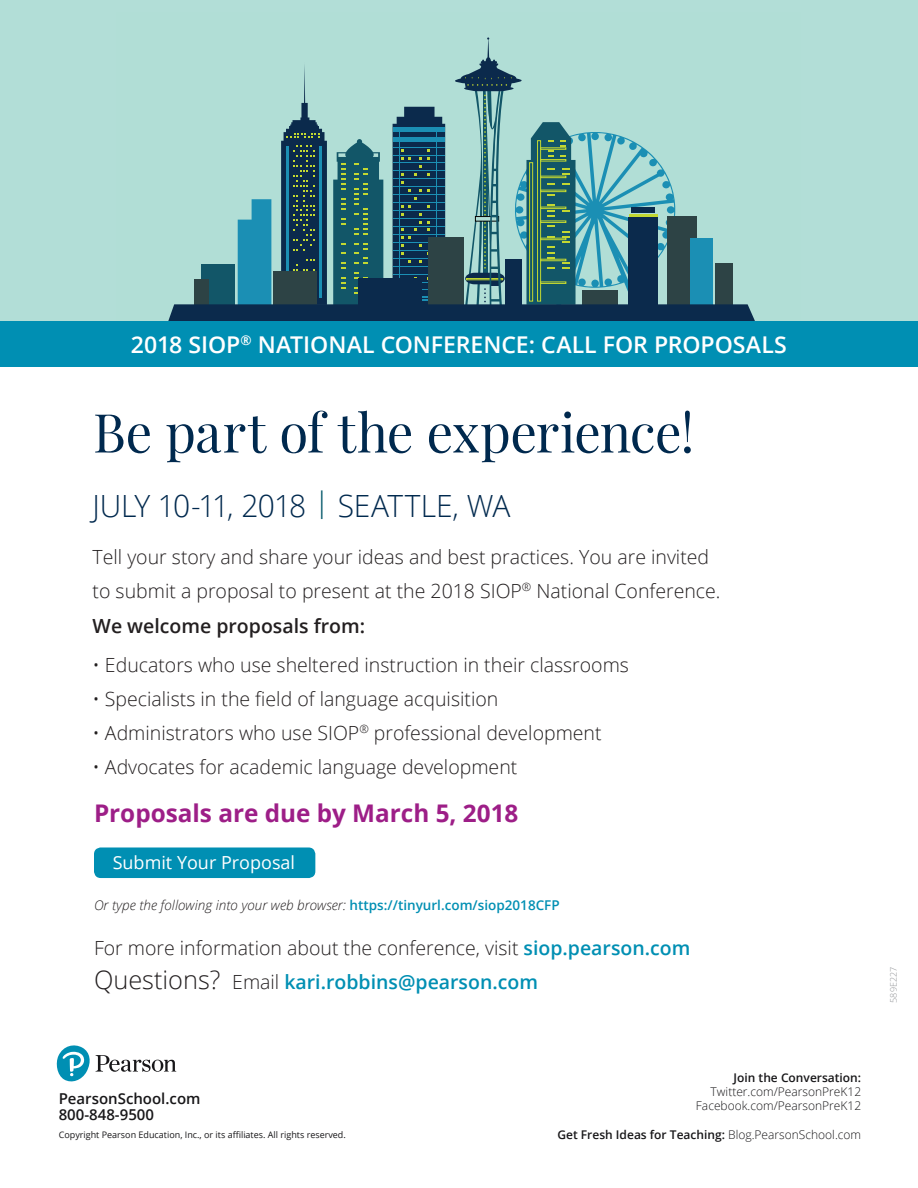
<style>
.page{position:relative;width:918px;height:1188px;background:#fff}
.page>*{position:absolute;margin:0;border:0;box-sizing:border-box;transform-origin:0 0}
.t1{font:53.7px "Playfair Display";letter-spacing:-.01em;color:#00294e}
.t2{font:300 30.6px "Open Sans";letter-spacing:-.025em;color:#00294e}
.t3{font:700 24.3px "Open Sans";color:#9d1e87}
.t4{font:600 23.1px "Open Sans";letter-spacing:-.005em;color:#fff}
.t5{font:300 19.5px/33.6px "Open Sans";color:#231f20}
.t6{font:600 19.5px "Open Sans";color:#008fb3}
.t7{font:600 19.5px "Open Sans";color:#231f20}
.t8{font:18px "Open Sans";color:#fff}
.t9{font:600 15px "Open Sans";color:#181719}
.t10{font:italic 300 13.5px "Open Sans";color:#231f20}
.t11{font:600 12px "Open Sans";color:#181719}
.t12{font:300 12px "Open Sans";color:#181719}
.t13{font:9px "Open Sans";color:#181719}
.t14{font:300 9px "Open Sans";color:#939598}
.s1{font-weight:600;font-style:normal;color:#008fb3}
.s2{font-weight:600;color:#008fb3}
.s3{font-weight:300;font-size:25.35px;color:#231f20}
.s4{font-weight:300;color:#231f20}
.s5{font-weight:300}
</style>
<div class="page">
<div style="left:0;top:0;width:918px;height:357px;background:#b2ded7"></div>
<div style="left:94px;top:848px;width:221px;height:30px;background:#008fb3;border-radius:7px"></div>
<svg style="left:168px;top:37px;width:587px;height:284px"></svg>
<div style="left:0;top:321px;width:918px;height:46px;background:#008fb3"></div>
<svg style="left:56px;top:1045px;width:120px;height:37px"></svg>
<p class="t4" style="left:131px;top:329px;width:658px">2018 SIOP<sup>®</sup> NATIONAL CONFERENCE: CALL FOR PROPOSALS</p>
<p class="t1" style="left:93px;top:399px;width:603px">Be part of the experience!</p>
<p class="t2" style="left:93px;top:485px;width:419px">JULY 10-11, 2018 <sup>|</sup> SEATTLE, WA</p>
<p class="t5" style="left:93px;top:540px;width:629px">Tell your story and share your ideas and best practices. You are invited to submit a proposal to present at the 2018 SIOP<sup>®</sup> National Conference.</p>
<p class="t7" style="left:93px;top:612px;width:274px">We welcome proposals from:</p>
<p class="t5" style="left:93px;top:647px;width:538px">• Educators who use sheltered instruction in their classrooms</p>
<p class="t5" style="left:93px;top:681px;width:407px">• Specialists in the field of language acquisition</p>
<p class="t5" style="left:93px;top:716px;width:511px">• Administrators who use SIOP<sup>®</sup> professional development</p>
<p class="t5" style="left:93px;top:750px;width:426px">• Advocates for academic language development</p>
<p class="t3" style="left:94px;top:796px;width:426px">Proposals are due by March 5, 2018</p>
<p class="t8" style="left:113px;top:851px;width:184px">Submit Your Proposal</p>
<p class="t10" style="left:94px;top:896px;width:467px">Or type the following into your web browser: <span class="s1">https://tinyurl.com/siop2018CFP</span></p>
<p class="t5" style="left:94px;top:931px;width:598px">For more information about the conference, visit <span class="s2">siop.pearson.com</span></p>
<p class="t6" style="left:94px;top:968px;width:445px"><span class="s3">Questions?</span> <span class="s4">Email</span> kari.robbins@pearson.com</p>
<p class="t9" style="left:59px;top:1088px;width:143px">PearsonSchool.com</p>
<p class="t9" style="left:59px;top:1105px;width:97px">800-848-9500</p>
<p class="t13" style="left:59px;top:1129px;width:289px">Copyright Pearson Education, Inc., or its affiliates. All rights reserved.</p>
<p class="t11" style="left:734px;top:1069px;width:129px">Join the Conversation:</p>
<p class="t12" style="left:711px;top:1083px;width:152px">Twitter.com/PearsonPreK12</p>
<p class="t12" style="left:696px;top:1098px;width:167px">Facebook.com/PearsonPreK12</p>
<p class="t11" style="left:557px;top:1127px;width:305px">Get Fresh Ideas for Teaching: <span class="s5">Blog.PearsonSchool.com</span></p>
<p class="t14" style="left:887px;top:1003px;width:37px;rotate:-90deg">589E227</p>
</div>
